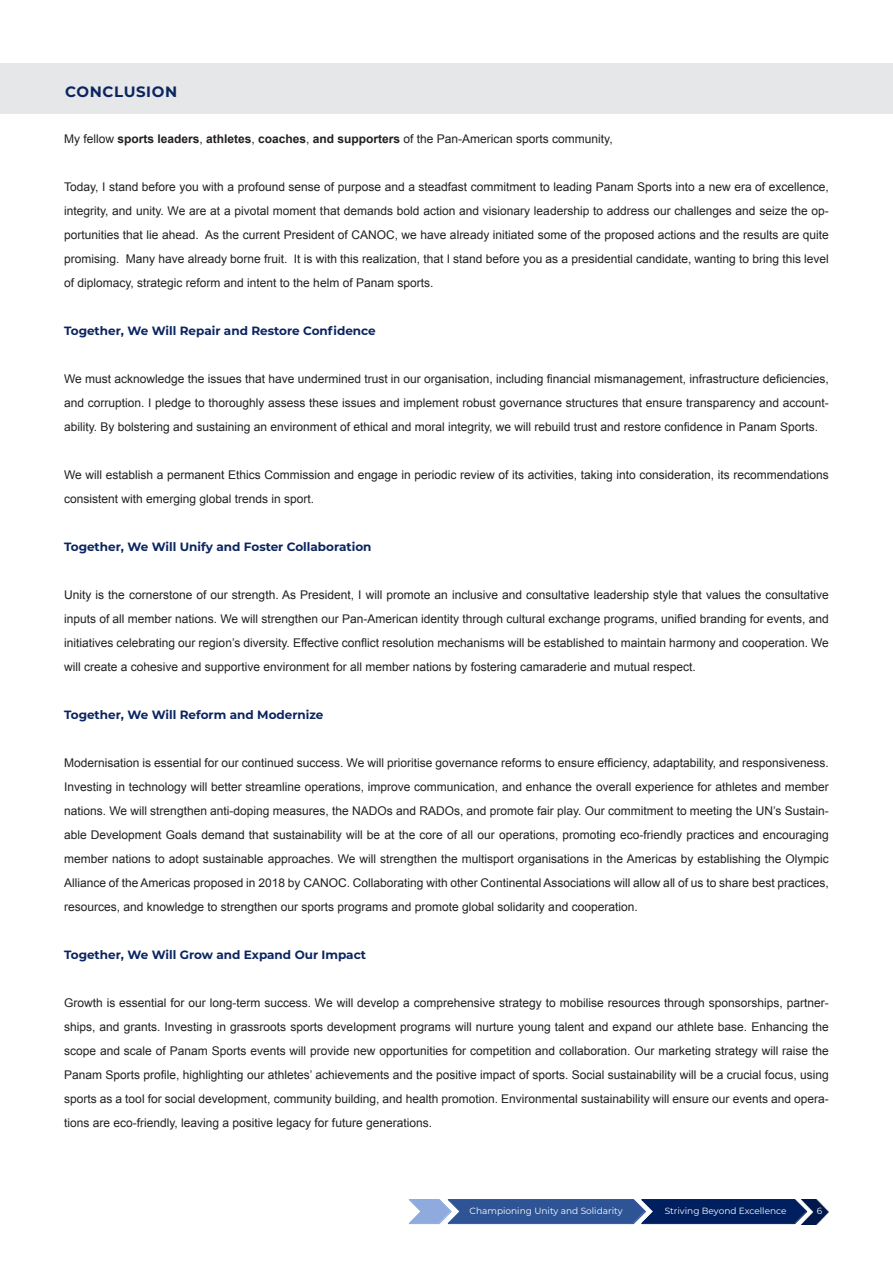
<style>
.page{position:relative;width:893px;height:1263px;background:#fff}
.page>*{position:absolute;margin:0;border:0;box-sizing:border-box;transform-origin:0 0}
.Paragraph_Style_12{font:700 15px "Montserrat";letter-spacing:.04em;color:#0b2560}
.Paragraph_Style_7{font:12px/24px "Arial";color:#231f20;text-align:justify}
.Paragraph_Style_7-2{font:700 12px "Montserrat";color:#0b2560}
.t1{font:9px "Montserrat";color:#fff}
.s1{font-weight:700}
</style>
<div class="page">
<div style="left:0;top:64px;width:893px;height:50px;background:#e6e7e9"></div>
<svg style="left:409px;top:1199px;width:393px;height:25px;background:#2f4f8c"></svg>
<img style="left:802px;top:1199px;width:27px;height:25px">
<p class="Paragraph_Style_12" style="left:65px;top:81px;width:113px">CONCLUSION</p>
<p class="Paragraph_Style_7" style="left:64px;top:127px;width:550px">My fellow <span class="s1">sports leaders</span>, <span class="s1">athletes</span>, <span class="s1">coaches</span>, <span class="s1">and supporters</span> of the Pan-American sports community,</p>
<p class="Paragraph_Style_7" style="left:64px;top:175px;width:766px">Today, I stand before you with a profound sense of purpose and a steadfast commitment to leading Panam Sports into a new era of excellence, integrity, and unity. We are at a pivotal moment that demands bold action and visionary leadership to address our challenges and seize the op&shy;portunities that lie ahead. As the current President of CANOC, we have already initiated some of the proposed actions and the results are quite promising. Many have already borne fruit. It is with this realization, that I stand before you as a presidential candidate, wanting to bring this level of diplomacy, strategic reform and intent to the helm of Panam sports.</p>
<p class="Paragraph_Style_7-2" style="left:64px;top:322px;width:313px">Together, We Will Repair and Restore Confidence</p>
<p class="Paragraph_Style_7" style="left:64px;top:367px;width:766px">We must acknowledge the issues that have undermined trust in our organisation, including financial mismanagement, infrastructure deficiencies, and corruption. I pledge to thoroughly assess these issues and implement robust governance structures that ensure transparency and account&shy;ability. By bolstering and sustaining an environment of ethical and moral integrity, we will rebuild trust and restore confidence in Panam Sports.</p>
<p class="Paragraph_Style_7" style="left:64px;top:463px;width:766px">We will establish a permanent Ethics Commission and engage in periodic review of its activities, taking into consideration, its recommendations consistent with emerging global trends in sport.</p>
<p class="Paragraph_Style_7-2" style="left:64px;top:538px;width:309px">Together, We Will Unify and Foster Collaboration</p>
<p class="Paragraph_Style_7" style="left:64px;top:583px;width:766px">Unity is the cornerstone of our strength. As President, I will promote an inclusive and consultative leadership style that values the consultative inputs of all member nations. We will strengthen our Pan-American identity through cultural exchange programs, unified branding for events, and initiatives celebrating our region’s diversity. Effective conflict resolution mechanisms will be established to maintain harmony and cooperation. We will create a cohesive and supportive environment for all member nations by fostering camaraderie and mutual respect.</p>
<p class="Paragraph_Style_7-2" style="left:64px;top:706px;width:261px">Together, We Will Reform and Modernize</p>
<p class="Paragraph_Style_7" style="left:64px;top:751px;width:766px">Modernisation is essential for our continued success. We will prioritise governance reforms to ensure efficiency, adaptability, and responsiveness.<br>Investing in technology will better streamline operations, improve communication, and enhance the overall experience for athletes and member nations. We will strengthen anti-doping measures, the NADOs and RADOs, and promote fair play. Our commitment to meeting the UN’s Sustain&shy;able Development Goals demand that sustainability will be at the core of all our operations, promoting eco-friendly practices and encouraging member nations to adopt sustainable approaches. We will strengthen the multisport organisations in the Americas by establishing the Olympic Alliance of the Americas proposed in 2018 by CANOC. Collaborating with other Continental Associations will allow all of us to share best practices, resources, and knowledge to strengthen our sports programs and promote global solidarity and cooperation.</p>
<p class="Paragraph_Style_7-2" style="left:64px;top:946px;width:304px">Together, We Will Grow and Expand Our Impact</p>
<p class="Paragraph_Style_7" style="left:64px;top:991px;width:766px">Growth is essential for our long-term success. We will develop a comprehensive strategy to mobilise resources through sponsorships, partner&shy;ships, and grants. Investing in grassroots sports development programs will nurture young talent and expand our athlete base. Enhancing the scope and scale of Panam Sports events will provide new opportunities for competition and collaboration. Our marketing strategy will raise the Panam Sports profile, highlighting our athletes’ achievements and the positive impact of sports. Social sustainability will be a crucial focus, using sports as a tool for social development, community building, and health promotion. Environmental sustainability will ensure our events and opera&shy;tions are eco-friendly, leaving a positive legacy for future generations.</p>
<p class="t1" style="left:470px;top:1204px;width:154px">Championing Unity and Solidarity</p>
<p class="t1" style="left:665px;top:1204px;width:123px">Striving Beyond Excellence</p>
<p class="t1" style="left:817px;top:1204px;width:7px">6</p>
</div>
